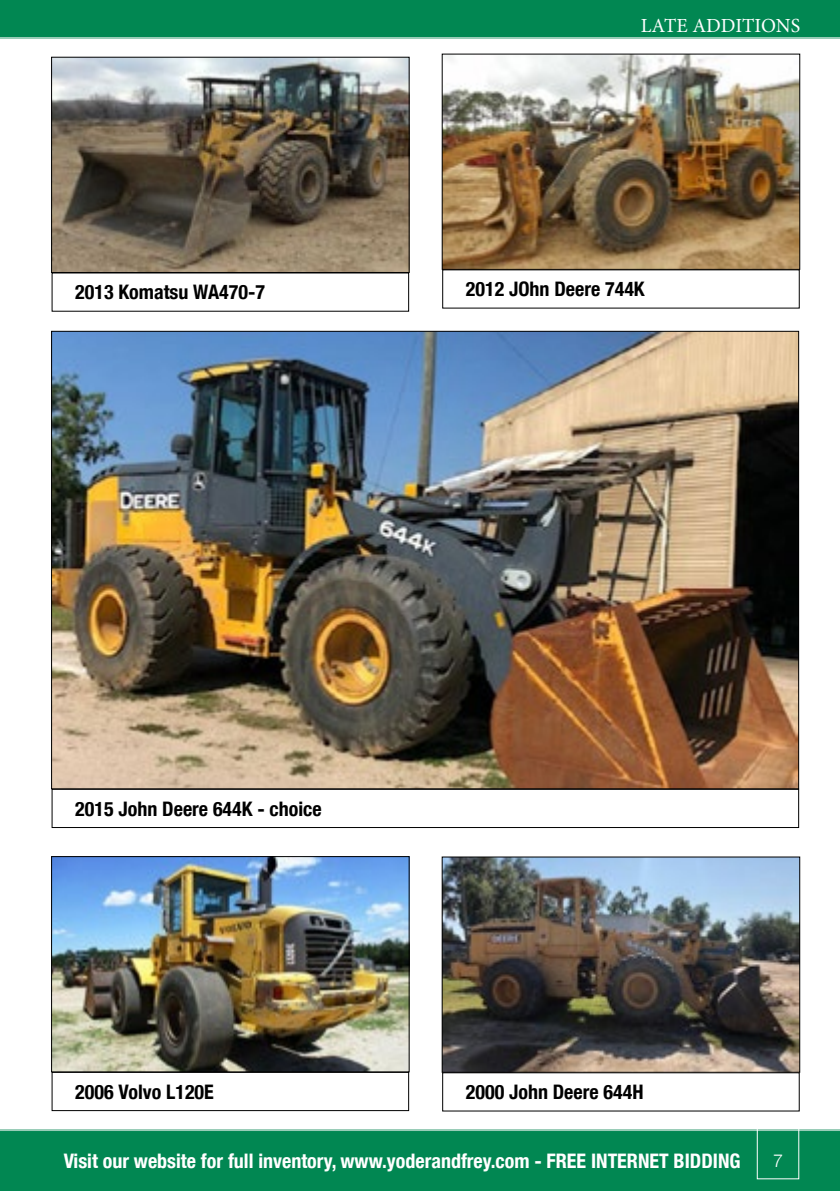
<style>
.page{position:relative;width:840px;height:1191px;background:#fff}
.page>*{position:absolute;margin:0;border:0;box-sizing:border-box;transform-origin:0 0}
.t1{font:700 condensed 20px "Helvetica Neue LT Com";color:#000}
.t2{font:700 condensed 20px "Helvetica Neue LT Com";color:#fff}
.t3{font:20px "Minion Pro";color:#fff}
.t4{font:300 18px "Helvetica Neue LT Com";color:#fff}
</style>
<div class="page">
<div style="left:0;top:1129px;width:839px;height:62px;background:#018752"></div>
<div style="left:0;top:0;width:839px;height:39px;background:#018752"></div>
<div style="left:756px;top:1123px;width:42px;height:56px;border:1px solid #fff"></div>
<img style="left:53px;top:59px;width:354px;height:212px">
<div style="left:51px;top:57px;width:358px;height:216px;border:1px solid #000"></div>
<img style="left:443px;top:56px;width:354px;height:212px">
<div style="left:441px;top:54px;width:358px;height:216px;border:1px solid #000"></div>
<div style="left:52px;top:789px;width:746px;height:39px;border:1px solid #000"></div>
<img style="left:53px;top:333px;width:743px;height:454px">
<div style="left:52px;top:1071px;width:357px;height:40px;border:1px solid #000"></div>
<img style="left:53px;top:858px;width:354px;height:212px">
<div style="left:51px;top:856px;width:358px;height:216px;border:1px solid #000"></div>
<div style="left:442px;top:1072px;width:357px;height:39px;border:1px solid #000"></div>
<img style="left:443px;top:858px;width:354px;height:212px">
<div style="left:441px;top:856px;width:358px;height:216px;border:1px solid #000"></div>
<p class="t3" style="left:640px;top:12px;width:161px">LATE ADDITIONS</p>
<p class="t1" style="left:75px;top:280px;width:191px">2013 Komatsu WA470-7</p>
<p class="t1" style="left:465px;top:277px;width:180px">2012 JOhn Deere 744K</p>
<p class="t1" style="left:75px;top:796px;width:248px">2015 John Deere 644K - choice</p>
<p class="t1" style="left:75px;top:1079px;width:140px">2006 Volvo L120E</p>
<p class="t1" style="left:465px;top:1080px;width:179px">2000 John Deere 644H</p>
<p class="t2" style="left:64px;top:1149px;width:678px">Visit our website for full inventory, www.yoderandfrey.com - FREE INTERNET BIDDING</p>
<p class="t4" style="left:772px;top:1149px;width:12px">7</p>
</div>
